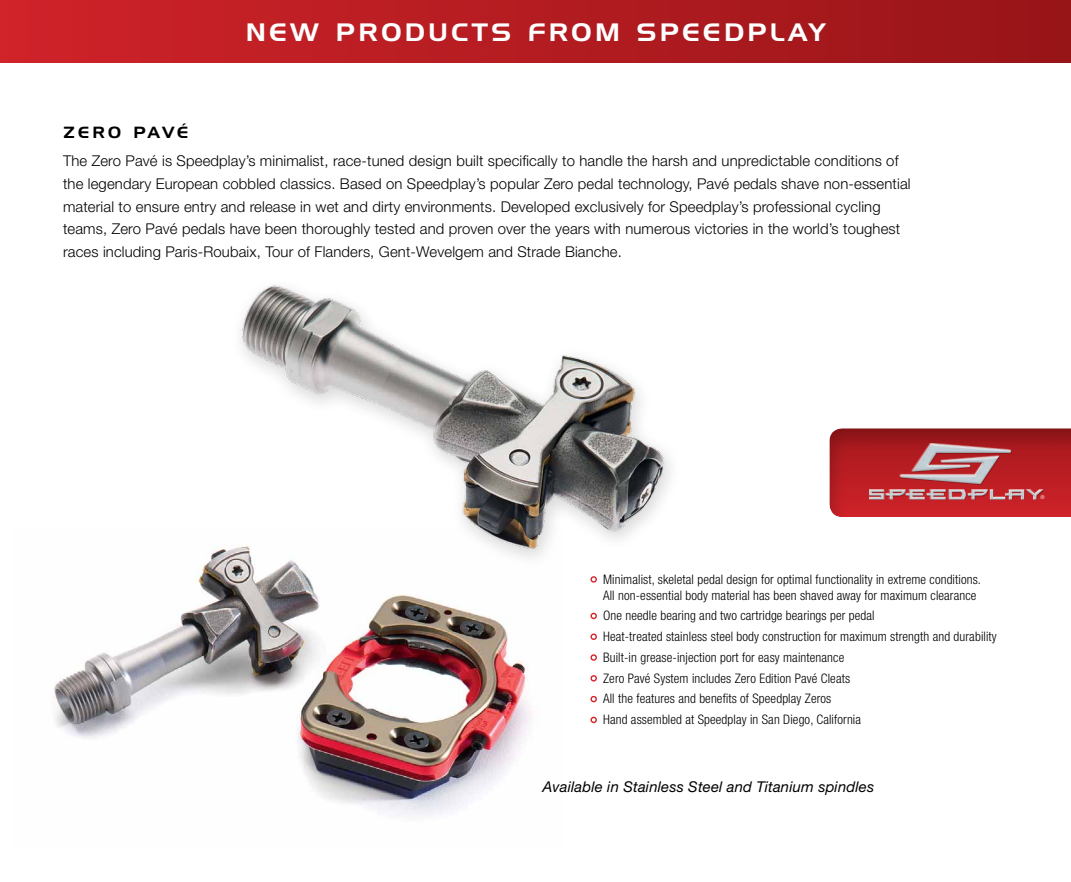
<style>
.page{position:relative;width:1071px;height:882px;background:#fff}
.page>*{position:absolute;margin:0;border:0;box-sizing:border-box;transform-origin:0 0}
.t1{font:24.5px "Handel Gothic BT";letter-spacing:.13em;color:#fff;scale:1.06 1}
.t2{font:15.75px "Handel Gothic BT";letter-spacing:.18em;color:#000;scale:1.06 1}
.t3{font:300 14.88px/22.8px "Helvetica Neue LT Std";letter-spacing:.01em;color:#000}
.t4{font:italic 14.88px "Helvetica Neue LT Std";letter-spacing:.01em;color:#000}
.t5{font:300 condensed 13.12px/20.8px "Helvetica Neue LT Std";letter-spacing:.01em;color:#000}
.t6{font:300 5.42px "Helvetica Neue LT Std";color:#fff}
</style>
<div class="page">
<div style="left:0;top:0;width:1071px;height:63px;background:linear-gradient(to right,#cf232a,#971518)"></div>
<div style="left:827px;top:428px;width:244px;height:91px;background:#000;opacity:.2"></div>
<div style="left:869px;top:443px;width:174px;height:57px;background:#fff;opacity:.75"></div>
<div style="left:869px;top:450px;width:174px;height:50px;background:#000;opacity:.35"></div>
<img style="left:54px;top:545px;width:477px;height:270px">
<img style="left:225px;top:285px;width:446px;height:286px">
<div style="left:590px;top:576px;width:7px;height:7px;border:1px solid #d2232a;border-radius:50%"></div>
<div style="left:590px;top:613px;width:7px;height:6px;border:1px solid #d2232a;border-radius:50%"></div>
<div style="left:590px;top:634px;width:7px;height:6px;border:1px solid #d2232a;border-radius:50%"></div>
<div style="left:590px;top:654px;width:7px;height:7px;border:1px solid #d2232a;border-radius:50%"></div>
<div style="left:590px;top:675px;width:7px;height:7px;border:1px solid #d2232a;border-radius:50%"></div>
<div style="left:590px;top:696px;width:7px;height:6px;border:1px solid #d2232a;border-radius:50%"></div>
<div style="left:590px;top:717px;width:7px;height:6px;border:1px solid #d2232a;border-radius:50%"></div>
<h1 class="t1" style="left:246px;top:17px;width:548px">NEW PRODUCTS FROM SPEEDPLAY</h1>
<p class="t2" style="left:63px;top:123px;width:120px">ZERO PAVÉ</p>
<p class="t3" style="left:63px;top:149px;width:849px">The Zero Pavé is Speedplay’s minimalist, race-tuned design built specifically to handle the harsh and unpredictable conditions of the legendary European cobbled classics. Based on Speedplay’s popular Zero pedal technology, Pavé pedals shave non-essential material to ensure entry and release in wet and dirty environments. Developed exclusively for Speedplay’s professional cycling teams, Zero Pavé pedals have been thoroughly tested and proven over the years with numerous victories in the world’s toughest races including Paris-Roubaix, Tour of Flanders, Gent-Wevelgem and Strade Bianche.</p>
<p class="t5" style="left:603px;top:571px;width:380px;line-height:15.8px">Minimalist, skeletal pedal design for optimal functionality in extreme conditions.<br>All non-essential body material has been shaved away for maximum clearance</p>
<p class="t5" style="left:603px;top:605px;width:395px">One needle bearing and two cartridge bearings per pedal<br>Heat-treated stainless steel body construction for maximum strength and durability Built-in grease-injection port for easy maintenance<br>Zero Pavé System includes Zero Edition Pavé Cleats<br>All the features and benefits of Speedplay Zeros<br>Hand assembled at Speedplay in San Diego, California</p>
<p class="t4" style="left:542px;top:777px;width:333px">Available in Stainless Steel and Titanium spindles</p>
<p class="t6" style="left:1040px;top:494px;width:6px">®</p>
</div>
